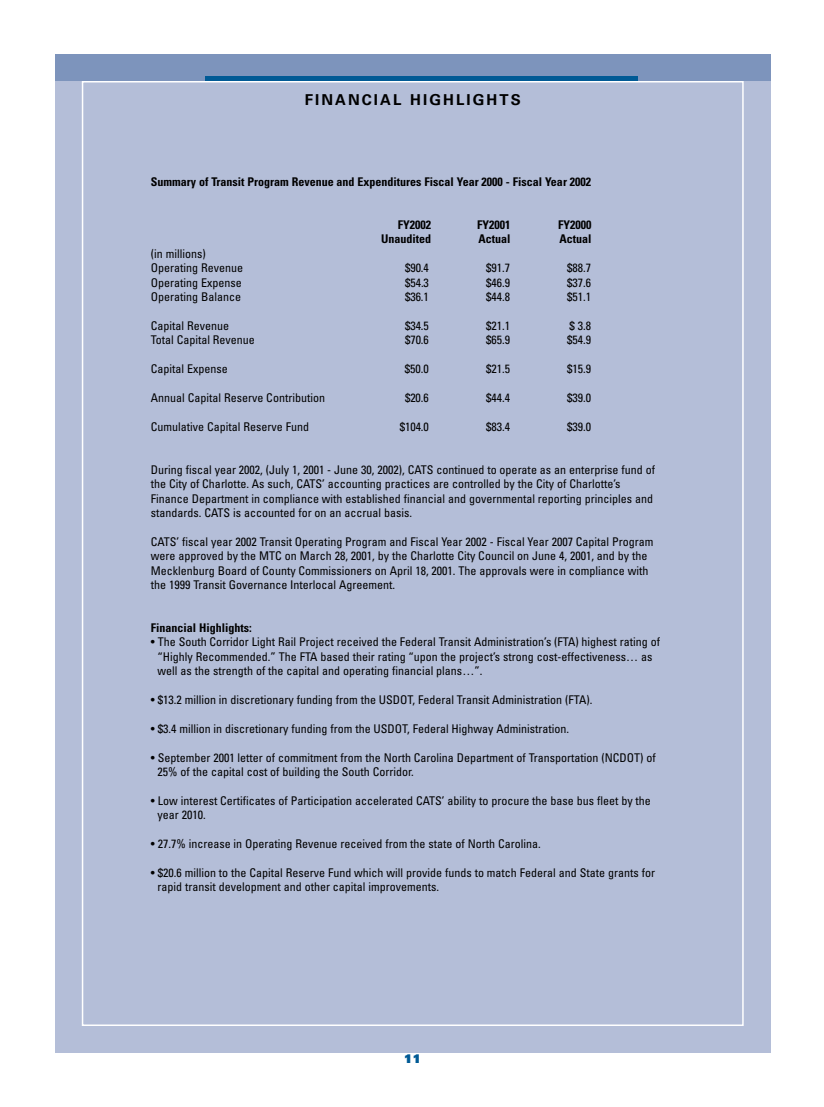
<style>
.page{position:relative;width:824px;height:1107px;background:#fff}
.page>*{position:absolute;margin:0;border:0;box-sizing:border-box;transform-origin:0 0}
.t1{font:700 15px "Univers";letter-spacing:.14em;color:#000}
.t2{font:condensed 12px/14.4px "Univers";color:#000}
.t3{font:700 condensed 12px "Univers";color:#000}
.t4{font:900 12px "Univers";color:#005a95}
</style>
<div class="page">
<div style="left:55px;top:54px;width:715px;height:999px;background:#b4bed8"></div>
<div style="left:55px;top:54px;width:715px;height:27px;background:#7d94bc"></div>
<div style="left:206px;top:76px;width:432px;height:5px;background:#005a95"></div>
<p class="t1" style="left:305px;top:94px;width:217px">FINANCIAL HIGHLIGHTS</p>
<p class="t3" style="left:151px;top:177px;width:442px">Summary of Transit Program Revenue and Expenditures Fiscal Year 2000 - Fiscal Year 2002</p>
<p class="t3" style="left:398px;top:220px;width:35px">FY2002</p>
<p class="t3" style="left:477px;top:220px;width:35px">FY2001</p>
<p class="t3" style="left:558px;top:220px;width:35px">FY2000</p>
<p class="t3" style="left:381px;top:235px;width:51px">Unaudited</p>
<p class="t3" style="left:478px;top:235px;width:33px">Actual</p>
<p class="t3" style="left:559px;top:235px;width:33px">Actual</p>
<p class="t2" style="left:151px;top:247px;width:94px">(in millions)<br>Operating Revenue</p>
<p class="t2" style="left:405px;top:262px;width:25px">$90.4</p>
<p class="t2" style="left:486px;top:262px;width:25px">$91.7</p>
<p class="t2" style="left:567px;top:262px;width:25px">$88.7</p>
<p class="t2" style="left:151px;top:276px;width:92px">Operating Expense</p>
<p class="t2" style="left:405px;top:276px;width:25px">$54.3</p>
<p class="t2" style="left:486px;top:276px;width:25px">$46.9</p>
<p class="t2" style="left:567px;top:276px;width:25px">$37.6</p>
<p class="t2" style="left:151px;top:291px;width:92px">Operating Balance</p>
<p class="t2" style="left:405px;top:291px;width:25px">$36.1</p>
<p class="t2" style="left:486px;top:291px;width:25px">$44.8</p>
<p class="t2" style="left:567px;top:291px;width:25px">$51.1</p>
<p class="t2" style="left:151px;top:319px;width:80px">Capital Revenue</p>
<p class="t2" style="left:405px;top:319px;width:25px">$34.5</p>
<p class="t2" style="left:486px;top:319px;width:25px">$21.1</p>
<p class="t2" style="left:569px;top:319px;width:23px">$ 3.8</p>
<p class="t2" style="left:151px;top:334px;width:106px">Total Capital Revenue</p>
<p class="t2" style="left:405px;top:334px;width:25px">$70.6</p>
<p class="t2" style="left:486px;top:334px;width:25px">$65.9</p>
<p class="t2" style="left:567px;top:334px;width:25px">$54.9</p>
<p class="t2" style="left:151px;top:363px;width:78px">Capital Expense</p>
<p class="t2" style="left:405px;top:363px;width:25px">$50.0</p>
<p class="t2" style="left:486px;top:363px;width:25px">$21.5</p>
<p class="t2" style="left:567px;top:363px;width:25px">$15.9</p>
<p class="t2" style="left:151px;top:391px;width:176px">Annual Capital Reserve Contribution</p>
<p class="t2" style="left:405px;top:391px;width:25px">$20.6</p>
<p class="t2" style="left:486px;top:391px;width:25px">$44.4</p>
<p class="t2" style="left:567px;top:391px;width:25px">$39.0</p>
<p class="t2" style="left:151px;top:420px;width:160px">Cumulative Capital Reserve Fund</p>
<p class="t2" style="left:399px;top:420px;width:31px">$104.0</p>
<p class="t2" style="left:486px;top:420px;width:25px">$83.4</p>
<p class="t2" style="left:567px;top:420px;width:25px">$39.0</p>
<p class="t2" style="left:151px;top:463px;width:505px">During fiscal year 2002, (July 1, 2001 - June 30, 2002), CATS continued to operate as an enterprise fund of the City of Charlotte. As such, CATS’ accounting practices are controlled by the City of Charlotte’s Finance Department in compliance with established financial and governmental reporting principles and standards. CATS is accounted for on an accrual basis.</p>
<p class="t2" style="left:151px;top:535px;width:504px">CATS’ fiscal year 2002 Transit Operating Program and Fiscal Year 2002 - Fiscal Year 2007 Capital Program were approved by the MTC on March 28, 2001, by the Charlotte City Council on June 4, 2001, and by the Mecklenburg Board of County Commissioners on April 18, 2001. The approvals were in compliance with the 1999 Transit Governance Interlocal Agreement.</p>
<p class="t3" style="left:151px;top:623px;width:102px">Financial Highlights:</p>
<p class="t2" style="left:157px;top:636px;width:504px;text-indent:-7px">• The South Corridor Light Rail Project received the Federal Transit Administration’s (FTA) highest rating of “Highly Recommended.” The FTA based their rating “upon the project’s strong cost-effectiveness… as well as the strength of the capital and operating financial plans…”.</p>
<p class="t2" style="left:151px;top:694px;width:443px">• $13.2 million in discretionary funding from the USDOT, Federal Transit Administration (FTA).</p>
<p class="t2" style="left:151px;top:723px;width:420px">• $3.4 million in discretionary funding from the USDOT, Federal Highway Administration.</p>
<p class="t2" style="left:157px;top:751px;width:499px;text-indent:-7px">• September 2001 letter of commitment from the North Carolina Department of Transportation (NCDOT) of<br>25% of the capital cost of building the South Corridor.</p>
<p class="t2" style="left:157px;top:795px;width:495px;text-indent:-7px">• Low interest Certificates of Participation accelerated CATS’ ability to procure the base bus fleet by the year 2010.</p>
<p class="t2" style="left:151px;top:838px;width:391px">• 27.7% increase in Operating Revenue received from the state of North Carolina.</p>
<p class="t2" style="left:157px;top:867px;width:499px;text-indent:-7px">• $20.6 million to the Capital Reserve Fund which will provide funds to match Federal and State grants for rapid transit development and other capital improvements.</p>
<p class="t4" style="left:404px;top:1054px;width:18px">11</p>
</div>
